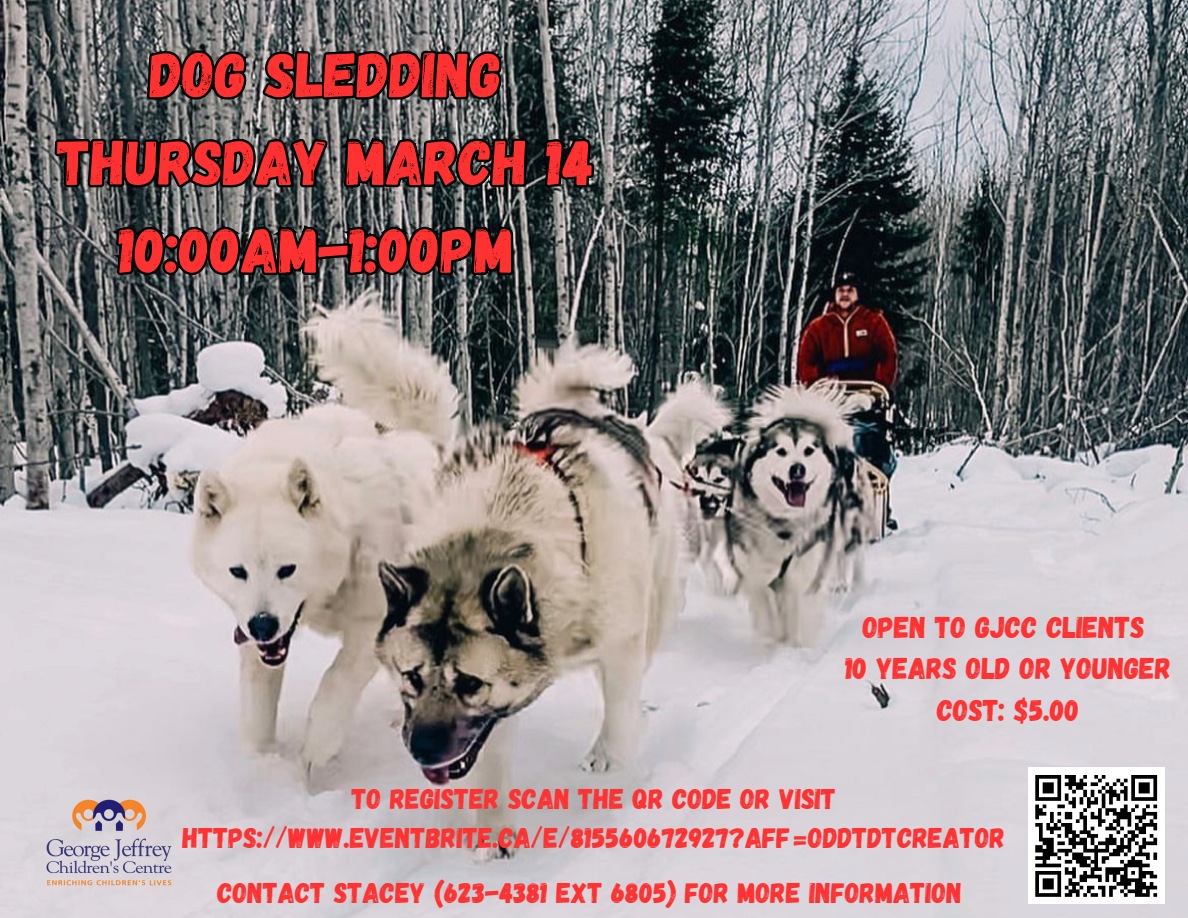
<style>
.page{position:relative;width:1188px;height:918px;background:#fff}
.page>*{position:absolute;margin:0;border:0;box-sizing:border-box;transform-origin:0 0}
.t1{font:63px/87.8px "Gagalin";color:#ff3131;text-align:center}
.t2{font:30px "Gagalin";color:#ff3131}
.t3{font:28.5px/39px "Gagalin";color:#ff3131;text-align:center}
</style>
<div class="page">
<img style="left:0;top:0;width:1188px;height:918px">
<div style="left:1028px;top:768px;width:136px;height:136px;background:#fff"></div>
<svg style="left:1035px;top:775px;width:123px;height:122px"></svg>
<img style="left:0;top:781px;width:218px;height:123px">
<svg style="left:22px;top:0;width:597px;height:568px;background:#727270"></svg>
<svg style="left:80px;top:30px;width:437px;height:625px;background:#757271"></svg>
<h1 class="t1" style="left:58px;top:28px;width:538px">DOG SLEDDING<br>THURSDAY MARCH 14<br>10:00AM-1:00PM</h1>
<p class="t2" style="left:863px;top:607px;width:284px">OPEN TO GJCC CLIENTS</p>
<p class="t2" style="left:845px;top:649px;width:328px">10 YEARS OLD OR YOUNGER</p>
<p class="t2" style="left:937px;top:691px;width:144px">COST: $5.00</p>
<p class="t3" style="left:183px;top:778px;width:824px">TO REGISTER SCAN THE QR CODE OR VISIT<br>HTTPS://WWW.EVENTBRITE.CA/E/815560672927?AFF=ODDTDTCREATOR</p>
<p class="t3" style="left:217px;top:872px;width:746px">CONTACT STACEY (623-4381 EXT 6805) FOR MORE INFORMATION</p>
</div>
